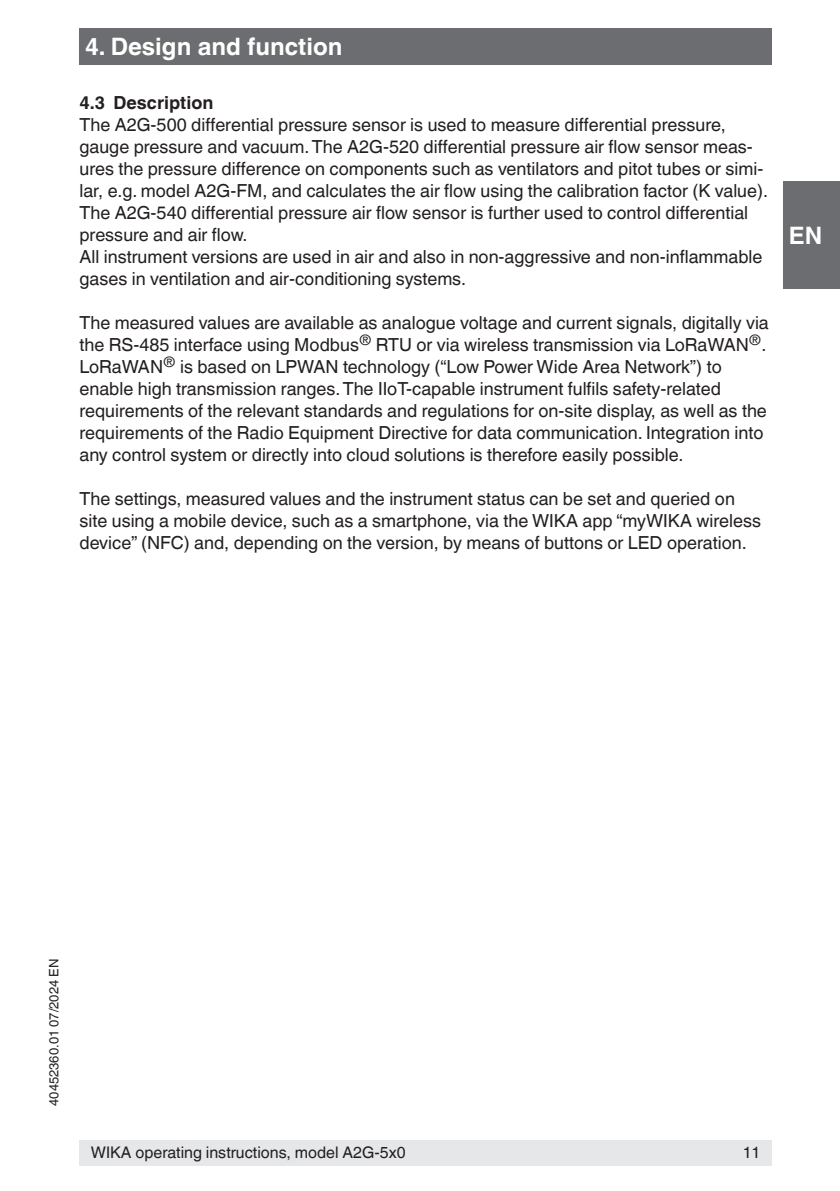
<style>
.page{position:relative;width:840px;height:1191px;background:#fff}
.page>*{position:absolute;margin:0;border:0;box-sizing:border-box;transform-origin:0 0}
.t1{font:700 24px "Helvetica World";color:#fff}
.t2{font:18px/22px "Helvetica World";color:#231f20}
.t3{font:700 18px "Helvetica World";color:#231f20}
.t4{font:16px "Helvetica World";color:#231f20}
.t5{font:13px "Helvetica World";color:#231f20}
</style>
<div class="page">
<div style="left:79px;top:28px;width:692px;height:37px;background:#6c6d70"></div>
<div style="left:782px;top:181px;width:57px;height:108px;background:#6c6d70"></div>
<div style="left:79px;top:1140px;width:692px;height:25px;background:#e6e7e9"></div>
<h1 class="t1" style="left:85px;top:33px;width:259px">4. Design and function</h1>
<p class="t3" style="left:79px;top:93px;width:135px">4.3 Description</p>
<p class="t2" style="left:79px;top:114px;width:689px">The A2G-500 differential pressure sensor is used to measure differential pressure, gauge pressure and vacuum. The A2G-520 differential pressure air flow sensor meas&shy;ures the pressure difference on components such as ventilators and pitot tubes or simi&shy;lar, e.g. model A2G-FM, and calculates the air flow using the calibration factor (K value).<br>The A2G-540 differential pressure air flow sensor is further used to control differential pressure and air flow.<br>All instrument versions are used in air and also in non-aggressive and non-inflammable gases in ventilation and air-conditioning systems.</p>
<p class="t2" style="left:79px;top:312px;width:690px">The measured values are available as analogue voltage and current signals, digitally via the RS-485 interface using Modbus<sup>®</sup> RTU or via wireless transmission via LoRaWAN<sup>®</sup>.<br>LoRaWAN<sup>®</sup> is based on LPWAN technology (“Low Power Wide Area Network”) to enable high transmission ranges. The IIoT-capable instrument fulfils safety-related requirements of the relevant standards and regulations for on-site display, as well as the requirements of the Radio Equipment Directive for data communication. Integration into any control system or directly into cloud solutions is therefore easily possible.</p>
<p class="t2" style="left:79px;top:488px;width:682px">The settings, measured values and the instrument status can be set and queried on site using a mobile device, such as a smartphone, via the WIKA app “myWIKA wireless device” (NFC) and, depending on the version, by means of buttons or LED operation.</p>
<h1 class="t1" style="left:788px;top:222px;width:35px">EN</h1>
<p class="t5" style="left:46px;top:1106px;width:149px;rotate:-90deg">40452360.01 07/2024 EN</p>
<p class="t4" style="left:91px;top:1143px;width:316px">WIKA operating instructions, model A2G-5x0</p>
<p class="t4" style="left:742px;top:1143px;width:19px">11</p>
</div>
